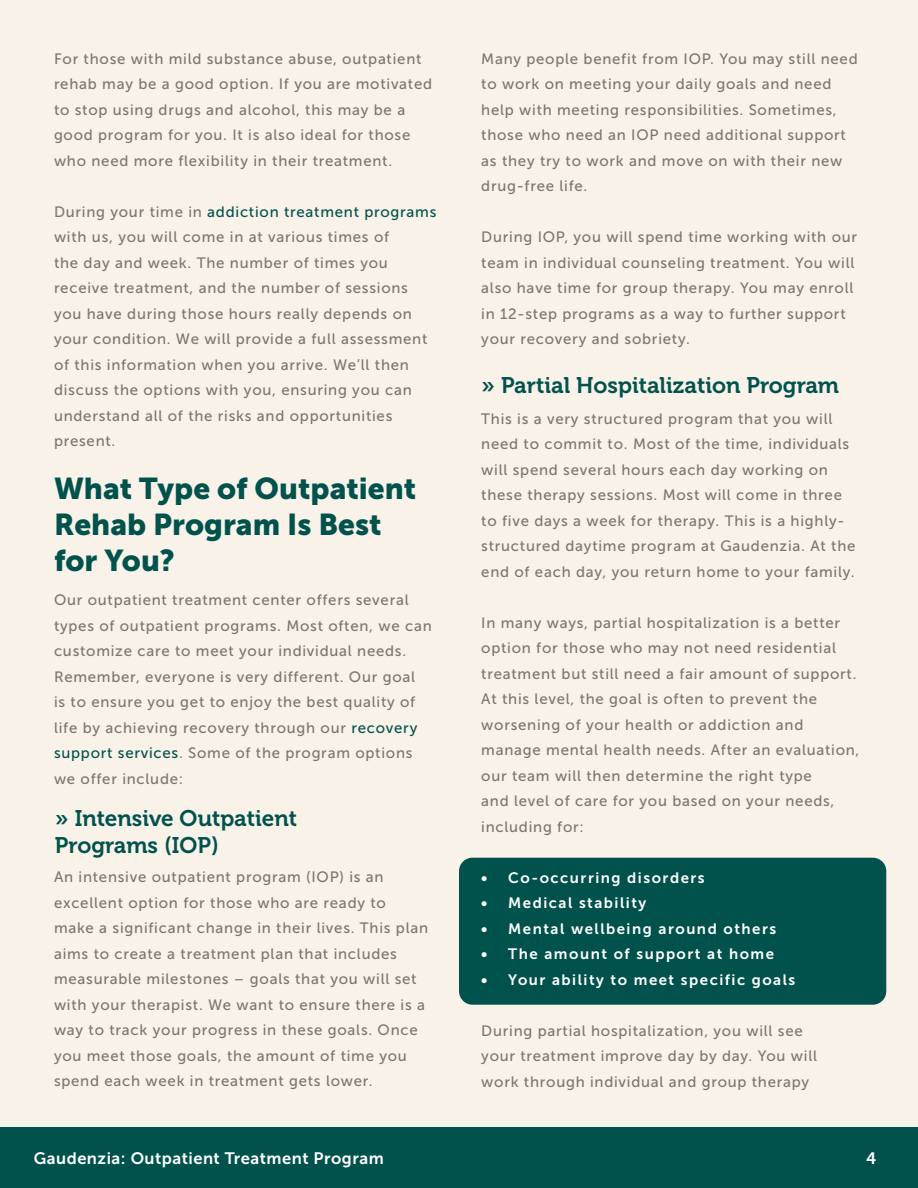
<style>
.page{position:relative;width:918px;height:1188px;background:#fff}
.page>*{position:absolute;margin:0;border:0;box-sizing:border-box;transform-origin:0 0}
.t1{font:30px/36px "Museo Sans 900";color:#01524d}
.t2{font:22.5px/27px "Museo 700";color:#01524d}
.t3{font:16.5px "Museo Sans 700";letter-spacing:.03em;color:#fff}
.t4{font:15px/25.5px "Museo Sans 500";letter-spacing:.05em;color:#7c766b}
.t5{font:15px "Museo Sans 700";letter-spacing:.1em;color:#fff}
.s1{color:#01524d}
</style>
<div class="page">
<div style="left:0;top:0;width:918px;height:1150px;background:#f8f2e8"></div>
<div style="left:0;top:1128px;width:918px;height:60px;background:#01524d"></div>
<div style="left:459px;top:858px;width:427px;height:147px;background:#01524d;border-radius:14px"></div>
<p class="t4" style="left:54px;top:46px;width:380px">For those with mild substance abuse, outpatient rehab may be a good option. If you are motivated to stop using drugs and alcohol, this may be a good program for you. It is also ideal for those who need more flexibility in their treatment.</p>
<p class="t4" style="left:54px;top:199px;width:384px">During your time in <span class="s1">addiction treatment programs </span>with us, you will come in at various times of<br>the day and week. The number of times you receive treatment, and the number of sessions you have during those hours really depends on your condition. We will provide a full assessment of this information when you arrive. We’ll then discuss the options with you, ensuring you can understand all of the risks and opportunities present.</p>
<h1 class="t1" style="left:54px;top:471px;width:364px">What Type of Outpatient<br>Rehab Program Is Best for You?</h1>
<p class="t4" style="left:54px;top:587px;width:379px">Our outpatient treatment center offers several types of outpatient programs. Most often, we can customize care to meet your individual needs.<br>Remember, everyone is very different. Our goal<br>is to ensure you get to enjoy the best quality of life by achieving recovery through our <span class="s1">recovery support services</span>. Some of the program options we offer include:</p>
<h2 class="t2" style="left:55px;top:805px;width:244px">» Intensive Outpatient<br>Programs (IOP)</h2>
<p class="t4" style="left:54px;top:865px;width:376px">An intensive outpatient program (IOP) is an excellent option for those who are ready to make a significant change in their lives. This plan aims to create a treatment plan that includes measurable milestones – goals that you will set with your therapist. We want to ensure there is a way to track your progress in these goals. Once you meet those goals, the amount of time you spend each week in treatment gets lower.</p>
<p class="t4" style="left:481px;top:46px;width:378px">Many people benefit from IOP. You may still need to work on meeting your daily goals and need help with meeting responsibilities. Sometimes, those who need an IOP need additional support as they try to work and move on with their new drug-free life.</p>
<p class="t4" style="left:481px;top:224px;width:377px">During IOP, you will spend time working with our team in individual counseling treatment. You will also have time for group therapy. You may enroll in 12-step programs as a way to further support your recovery and sobriety.</p>
<h2 class="t2" style="left:481px;top:372px;width:359px">» Partial Hospitalization Program</h2>
<p class="t4" style="left:481px;top:406px;width:376px">This is a very structured program that you will need to commit to. Most of the time, individuals will spend several hours each day working on these therapy sessions. Most will come in three to five days a week for therapy. This is a highly&shy;structured daytime program at Gaudenzia. At the end of each day, you return home to your family.</p>
<p class="t4" style="left:481px;top:610px;width:380px">In many ways, partial hospitalization is a better option for those who may not need residential treatment but still need a fair amount of support.<br>At this level, the goal is often to prevent the worsening of your health or addiction and manage mental health needs. After an evaluation, our team will then determine the right type<br>and level of care for you based on your needs, including for:</p>
<p class="t5" style="left:481px;top:869px;width:225px">• Co-occurring disorders</p>
<p class="t5" style="left:481px;top:895px;width:167px">• Medical stability</p>
<p class="t5" style="left:481px;top:920px;width:296px">• Mental wellbeing around others</p>
<p class="t5" style="left:481px;top:946px;width:294px">• The amount of support at home</p>
<p class="t5" style="left:481px;top:971px;width:316px">• Your ability to meet specific goals</p>
<p class="t4" style="left:481px;top:1018px;width:337px">During partial hospitalization, you will see your treatment improve day by day. You will work through individual and group therapy</p>
<p class="t3" style="left:34px;top:1149px;width:351px">Gaudenzia: Outpatient Treatment Program</p>
<p class="t3" style="left:866px;top:1149px;width:12px">4</p>
</div>
